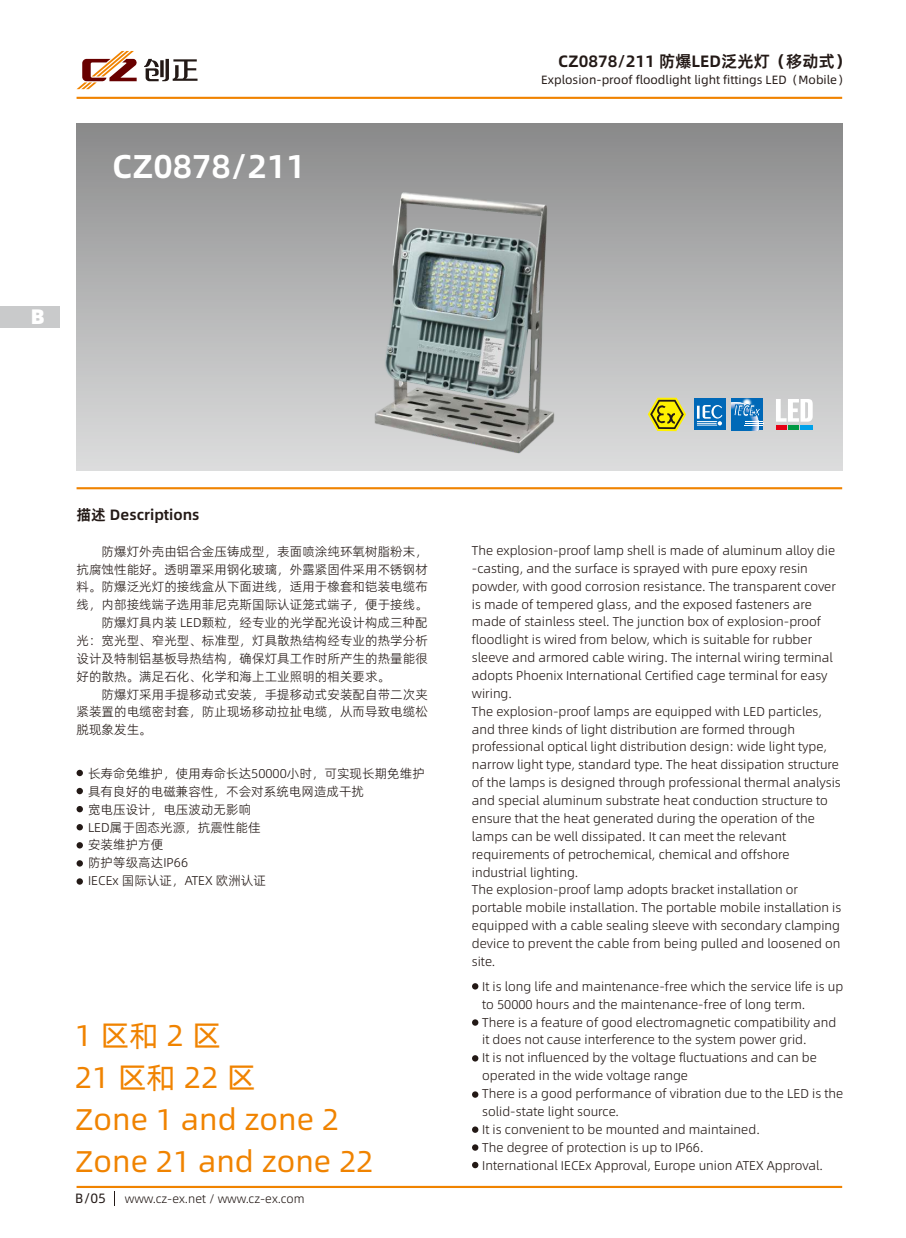
<style>
.page{position:relative;width:906px;height:1238px;background:#fff}
.page>*{position:absolute;margin:0;border:0;box-sizing:border-box;transform-origin:0 0}
.t1{font:33px "Alibaba Pu Hui Ti 2 85 Bold";color:#fff}
.t2{font:30px/42px "Alibaba Pu Hui Ti 2 55 Regular";color:#f08300}
.t3{font:21px "Alibaba Pu Hui Ti 2 115 Black";color:#fff}
.t4{font:16.5px "Alibaba Pu Hui Ti 2 85 Bold";color:#231916}
.t5{font:15px "Alibaba Pu Hui Ti 2 85 Bold";color:#231916}
.t6{font:13.5px "Alibaba Pu Hui Ti 2 55 Regular";color:#231916}
.t7{font:12.75px/17.9px "Alibaba Pu Hui Ti 2 45 Light";color:#231916}
.t8{font:12px "Alibaba Pu Hui Ti 2 55 Regular";color:#231916}
.t9{font:12px "Alibaba Pu Hui Ti 2 45 Light";color:#231916}
</style>
<div class="page">
<div style="left:77px;top:123px;width:765px;height:348px;background:linear-gradient(to bottom,#8a8b8b,#dddedf)"></div>
<svg style="left:648px;top:398px;width:38px;height:33px"></svg>
<svg style="left:77px;top:51px;width:60px;height:38px"></svg>
<svg style="left:144px;top:59px;width:53px;height:22px"></svg>
<hr style="left:77px;top:97px;width:765px;height:2px;background:#f08300">
<svg style="left:731px;top:398px;width:32px;height:32px"></svg>
<img style="left:731px;top:402px;width:27px;height:28px">
<svg style="left:733px;top:398px;width:30px;height:27px"></svg>
<div style="left:693px;top:398px;width:32px;height:32px;background:#0068b7"></div>
<svg style="left:697px;top:405px;width:25px;height:20px"></svg>
<div style="left:788px;top:425px;width:11px;height:5px;background:#094"></div>
<div style="left:776px;top:425px;width:10px;height:5px;background:#e60013"></div>
<div style="left:800px;top:425px;width:12px;height:5px;background:#00a1e9"></div>
<svg style="left:776px;top:399px;width:36px;height:22px"></svg>
<hr style="left:77px;top:487px;width:765px;height:2px;background:#f08300">
<img style="left:375px;top:192px;width:180px;height:262px">
<div style="left:77px;top:769px;width:6px;height:7px;background:#231916;border-radius:50%"></div>
<div style="left:77px;top:787px;width:6px;height:7px;background:#231916;border-radius:50%"></div>
<svg style="left:77px;top:806px;width:6px;height:6px"></svg>
<svg style="left:77px;top:824px;width:6px;height:6px"></svg>
<svg style="left:77px;top:842px;width:6px;height:6px"></svg>
<svg style="left:77px;top:860px;width:6px;height:6px"></svg>
<svg style="left:77px;top:878px;width:6px;height:6px"></svg>
<svg style="left:472px;top:983px;width:6px;height:6px"></svg>
<svg style="left:472px;top:1019px;width:6px;height:6px"></svg>
<svg style="left:472px;top:1144px;width:6px;height:6px"></svg>
<svg style="left:472px;top:1055px;width:6px;height:6px"></svg>
<svg style="left:472px;top:1091px;width:6px;height:6px"></svg>
<svg style="left:472px;top:1126px;width:6px;height:6px"></svg>
<div style="left:472px;top:1161px;width:6px;height:7px;background:#231916;border-radius:50%"></div>
<div style="left:0;top:306px;width:60px;height:21px;background:#c9cacb"></div>
<svg style="left:114px;top:1191px;width:1px;height:14px"></svg>
<hr style="left:77px;top:1185px;width:765px;height:2px;background:#f08300">
<h3 class="t3" style="left:31px;top:306px;width:16px">B</h3>
<h1 class="t1" style="left:112px;top:150px;width:195px">CZ0878/211</h1>
<p class="t4" style="left:558px;top:53px;width:294px">CZ0878/211 防爆LED泛光灯（移动式）</p>
<p class="t8" style="left:541px;top:73px;width:309px">Explosion-proof floodlight light fittings LED（Mobile）</p>
<p class="t5" style="left:77px;top:507px;width:125px">描述 Descriptions</p>
<p class="t7" style="left:102px;top:542px;width:328px">防爆灯外壳由铝合金压铸成型，表面喷涂纯环氧树脂粉末，</p>
<p class="t7" style="left:76px;top:560px;width:353px">抗腐蚀性能好。透明罩采用钢化玻璃，外露紧固件采用不锈钢材</p>
<p class="t7" style="left:76px;top:578px;width:353px">料。防爆泛光灯的接线盒从下面进线，适用于橡套和铠装电缆布</p>
<p class="t7" style="left:76px;top:596px;width:353px">线，内部接线端子选用菲尼克斯国际认证笼式端子，便于接线。</p>
<p class="t7" style="left:102px;top:613px;width:328px">防爆灯具内装 LED颗粒，经专业的光学配光设计构成三种配</p>
<p class="t7" style="left:76px;top:631px;width:353px">光：宽光型、窄光型、标准型，灯具散热结构经专业的热学分析</p>
<p class="t7" style="left:76px;top:649px;width:353px">设计及特制铝基板导热结构，确保灯具工作时所产生的热量能很</p>
<p class="t7" style="left:76px;top:667px;width:315px">好的散热。满足石化、化学和海上工业照明的相关要求。</p>
<p class="t7" style="left:102px;top:685px;width:328px">防爆灯采用手提移动式安装，手提移动式安装配自带二次夹</p>
<p class="t7" style="left:76px;top:703px;width:353px">紧装置的电缆密封套，防止现场移动拉扯电缆，从而导致电缆松</p>
<p class="t7" style="left:76px;top:721px;width:77px">脱现象发生。</p>
<p class="t7" style="left:88px;top:764px;width:338px">长寿命免维护，使用寿命长达50000小时，可实现长期免维护具有良好的电磁兼容性，不会对系统电网造成干扰<br>宽电压设计，电压波动无影响<br>LED属于固态光源，抗震性能佳<br>安装维护方便<br>防护等级高达IP66<br>IECEx 国际认证，ATEX 欧洲认证</p>
<h2 class="t2" style="left:75px;top:1014px;width:300px">1 区和 2 区<br>21 区和 22 区<br>Zone 1 and zone 2<br>Zone 21 and zone 22</h2>
<p class="t6" style="left:75px;top:1191px;width:32px">B/05</p>
<p class="t9" style="left:125px;top:1192px;width:181px">www.cz-ex.net / www.cz-ex.com</p>
<p class="t7" style="left:472px;top:541px;width:371px">The explosion-proof lamp shell is made of aluminum alloy die -casting, and the surface is sprayed with pure epoxy resin powder, with good corrosion resistance. The transparent cover is made of tempered glass, and the exposed fasteners are made of stainless steel. The junction box of explosion-proof floodlight is wired from below, which is suitable for rubber sleeve and armored cable wiring. The internal wiring terminal adopts Phoenix International Certified cage terminal for easy wiring.<br>The explosion-proof lamps are equipped with LED particles, and three kinds of light distribution are formed through professional optical light distribution design: wide light type, narrow light type, standard type. The heat dissipation structure of the lamps is designed through professional thermal analysis and special aluminum substrate heat conduction structure to ensure that the heat generated during the operation of the lamps can be well dissipated. It can meet the relevant requirements of petrochemical, chemical and offshore industrial lighting.<br>The explosion-proof lamp adopts bracket installation or portable mobile installation. The portable mobile installation is equipped with a cable sealing sleeve with secondary clamping device to prevent the cable from being pulled and loosened on site.</p>
<p class="t7" style="left:482px;top:977px;width:363px">It is long life and maintenance-free which the service life is up to 50000 hours and the maintenance-free of long term.<br>There is a feature of good electromagnetic compatibility and it does not cause interference to the system power grid.<br>It is not influenced by the voltage fluctuations and can be operated in the wide voltage range<br>There is a good performance of vibration due to the LED is the solid-state light source.<br>It is convenient to be mounted and maintained.<br>The degree of protection is up to IP66.<br>International IECEx Approval, Europe union ATEX Approval.</p>
</div>
